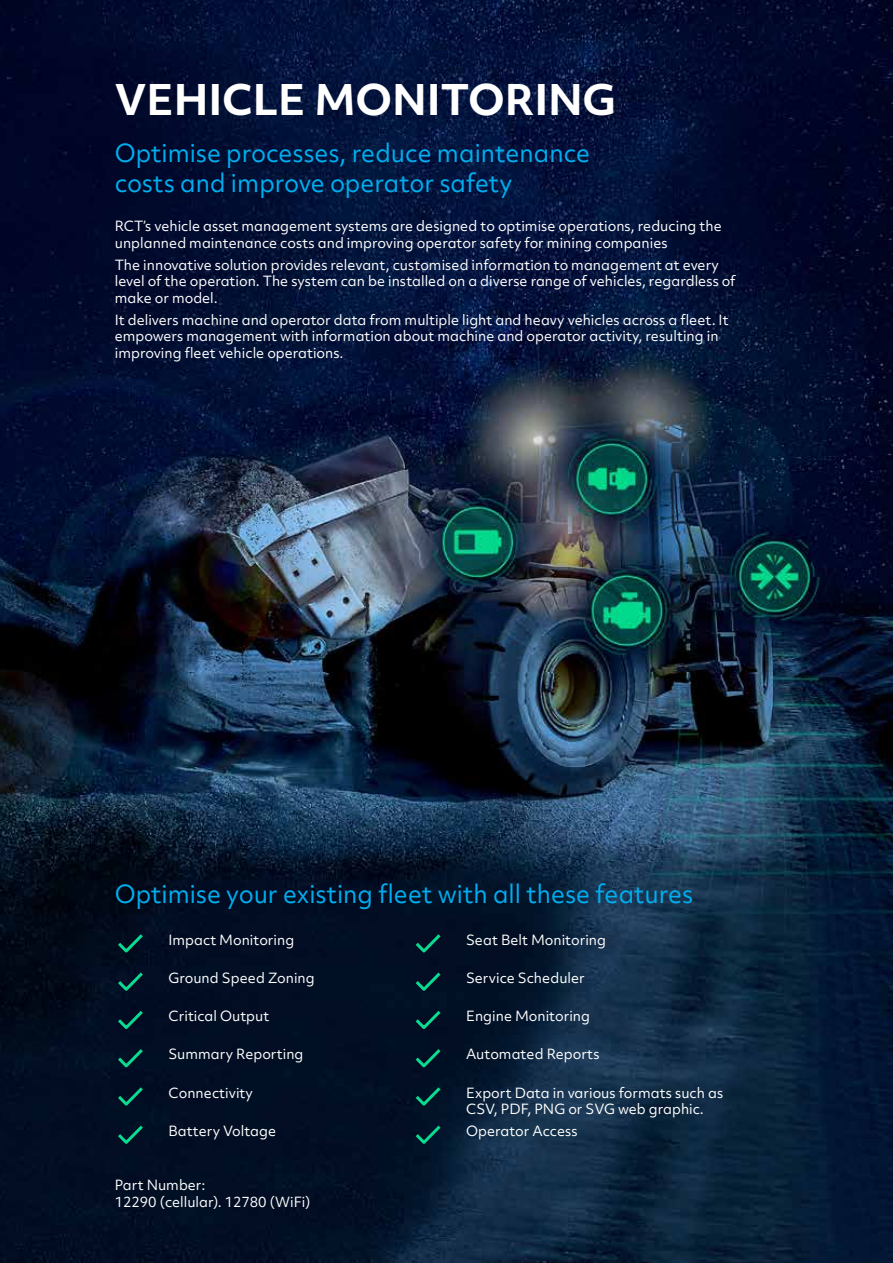
<style>
.page{position:relative;width:893px;height:1263px;background:#fff}
.page>*{position:absolute;margin:0;border:0;box-sizing:border-box;transform-origin:0 0}
.t1{font:700 40.5px "Objektiv Mk 2";color:#fff}
.t2{font:24px/30px "Objektiv Mk 2";color:#00aeef}
.t3{font:13.5px/16.2px "Objektiv Mk 2";color:#fff}
</style>
<div class="page">
<img style="left:0;top:0;width:893px;height:1263px">
<svg style="left:116px;top:932px;width:29px;height:23px"></svg>
<svg style="left:116px;top:970px;width:29px;height:23px"></svg>
<svg style="left:116px;top:1009px;width:29px;height:23px"></svg>
<svg style="left:116px;top:1047px;width:29px;height:23px"></svg>
<svg style="left:116px;top:1085px;width:29px;height:23px"></svg>
<svg style="left:116px;top:1123px;width:29px;height:24px"></svg>
<svg style="left:414px;top:932px;width:29px;height:23px"></svg>
<svg style="left:414px;top:970px;width:29px;height:23px"></svg>
<svg style="left:414px;top:1009px;width:29px;height:23px"></svg>
<svg style="left:414px;top:1047px;width:29px;height:23px"></svg>
<svg style="left:414px;top:1085px;width:29px;height:23px"></svg>
<svg style="left:414px;top:1123px;width:29px;height:24px"></svg>
<h1 class="t1" style="left:115px;top:71px;width:503px">VEHICLE MONITORING</h1>
<h2 class="t2" style="left:115px;top:138px;width:477px">Optimise processes, reduce maintenance costs and improve operator safety</h2>
<p class="t3" style="left:115px;top:218px;width:608px">RCT’s vehicle asset management systems are designed to optimise operations, reducing the unplanned maintenance costs and improving operator safety for mining companies</p>
<p class="t3" style="left:115px;top:257px;width:622px">The innovative solution provides relevant, customised information to management at every level of the operation. The system can be installed on a diverse range of vehicles, regardless of make or model.</p>
<p class="t3" style="left:115px;top:312px;width:615px">It delivers machine and operator data from multiple light and heavy vehicles across a fleet. It empowers management with information about machine and operator activity, resulting in improving fleet vehicle operations.</p>
<h2 class="t2" style="left:115px;top:878px;width:580px">Optimise your existing fleet with all these features</h2>
<p class="t3" style="left:168px;top:931px;width:127px">Impact Monitoring</p>
<p class="t3" style="left:168px;top:969px;width:148px">Ground Speed Zoning</p>
<p class="t3" style="left:168px;top:1008px;width:102px">Critical Output</p>
<p class="t3" style="left:168px;top:1046px;width:137px">Summary Reporting</p>
<p class="t3" style="left:168px;top:1084px;width:86px">Connectivity</p>
<p class="t3" style="left:168px;top:1122px;width:109px">Battery Voltage</p>
<p class="t3" style="left:466px;top:931px;width:141px">Seat Belt Monitoring</p>
<p class="t3" style="left:466px;top:969px;width:120px">Service Scheduler</p>
<p class="t3" style="left:466px;top:1008px;width:126px">Engine Monitoring</p>
<p class="t3" style="left:466px;top:1046px;width:135px">Automated Reports</p>
<p class="t3" style="left:466px;top:1084px;width:259px">Export Data in various formats such as<br>CSV, PDF, PNG or SVG web graphic.</p>
<p class="t3" style="left:466px;top:1122px;width:113px">Operator Access</p>
<p class="t3" style="left:115px;top:1177px;width:197px">Part Number:<br>12290 (cellular). 12780 (WiFi)</p>
</div>
